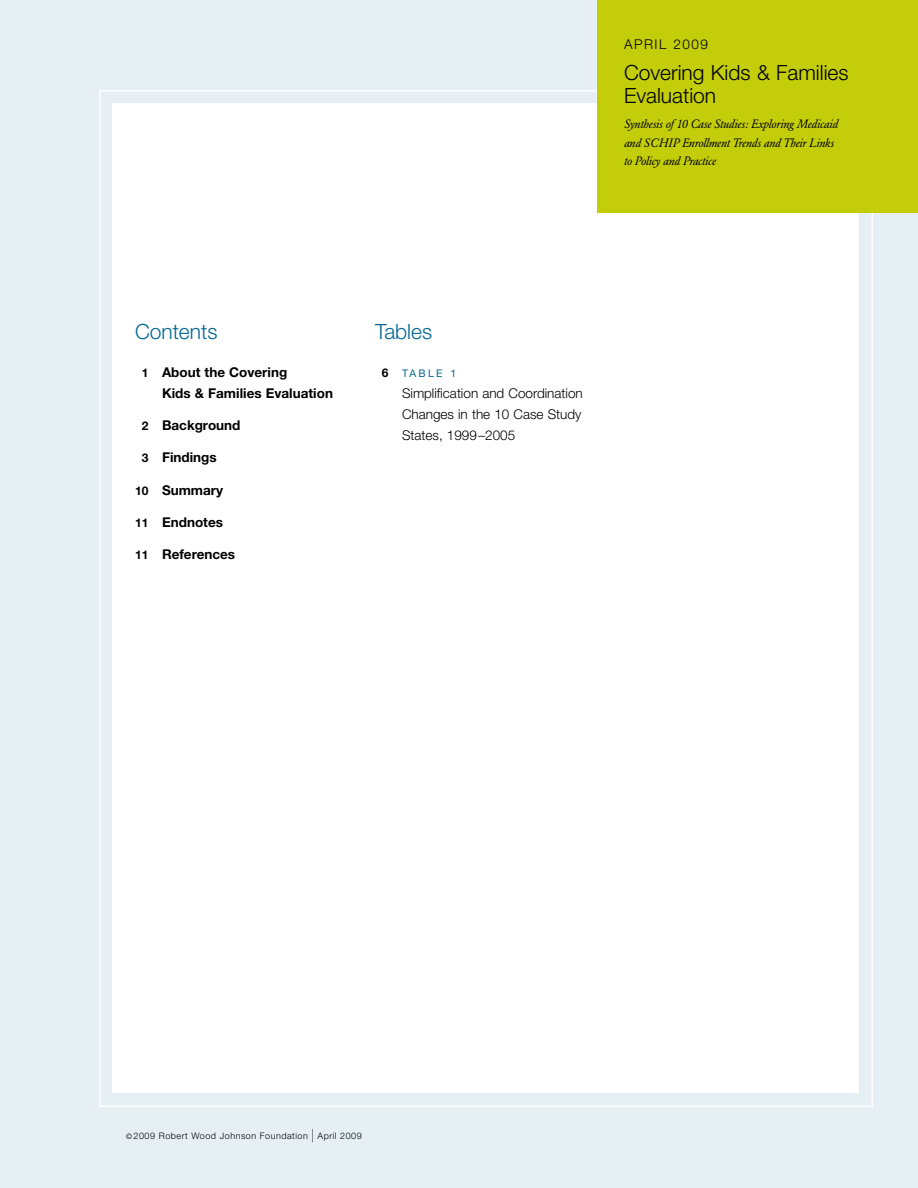
<style>
.page{position:relative;width:918px;height:1188px;background:#e6f0f4}
.page>*{position:absolute;margin:0;border:0;box-sizing:border-box;transform-origin:0 0}
.t1{font:300 21px/23.2px "Helvetica Neue";color:#000}
.t2{font:300 21px "Helvetica Neue";color:#046792}
.t3{font:700 13.5px/21px "Helvetica Neue";color:#000}
.t4{font:300 13.5px/21px "Helvetica Neue";color:#000;text-align:justify}
.t5{font:300 13.5px "Helvetica Neue";letter-spacing:.11em;color:#000}
.t6{font:italic 12px/18.8px "Garamond BE";letter-spacing:-.015em;color:#000}
.t7{font:10.5px "Helvetica Neue";letter-spacing:.22em;color:#046792}
.t8{font:300 9px "Helvetica Neue";letter-spacing:.055em;color:#000}
.s1{font-size:12px}
.s2{font-weight:700;font-size:12px;color:#000}
.s3{font-size:7.5px}
.s4{font-size:18px}
</style>
<div class="page">
<div style="left:112px;top:104px;width:748px;height:990px;background:#fff"></div>
<div style="left:597px;top:0;width:321px;height:213px;background:#c3cd09"></div>
<p class="t5" style="left:624px;top:39px;width:85px">APRIL 2009</p>
<h1 class="t1" style="left:624px;top:63px;width:226px">Covering Kids &amp; Families<br>Evaluation</h1>
<p class="t6" style="left:624px;top:115px;width:216px">Synthesis of 10 Case Studies: Exploring Medicaid and SCHIP Enrollment Trends and Their Links to Policy and Practice</p>
<h1 class="t2" style="left:135px;top:324px;width:84px">Contents</h1>
<p class="t3" style="left:162px;top:363px;width:173px;text-indent:-20px"><span class="s1">1</span> About the Covering<br>Kids &amp; Families Evaluation</p>
<p class="t3" style="left:142px;top:416px;width:100px"><span class="s1">2</span> Background</p>
<p class="t3" style="left:142px;top:448px;width:76px"><span class="s1">3</span> Findings</p>
<p class="t3" style="left:135px;top:481px;width:90px"><span class="s1">10</span> Summary</p>
<p class="t3" style="left:135px;top:513px;width:89px"><span class="s1">11</span> Endnotes</p>
<p class="t3" style="left:135px;top:545px;width:102px"><span class="s1">11</span> References</p>
<h1 class="t2" style="left:375px;top:324px;width:59px">Tables</h1>
<p class="t7" style="left:382px;top:369px;width:76px"><span class="s2">6</span> TABLE 1</p>
<p class="t4" style="left:402px;top:384px;width:182px">Simplification and Coordination Changes in the 10 Case Study States, 1999–2005</p>
<p class="t8" style="left:126px;top:1132px;width:237px"><span class="s3">©</span> 2009 Robert Wood Johnson Foundation <span class="s4">|</span> April 2009</p>
</div>
